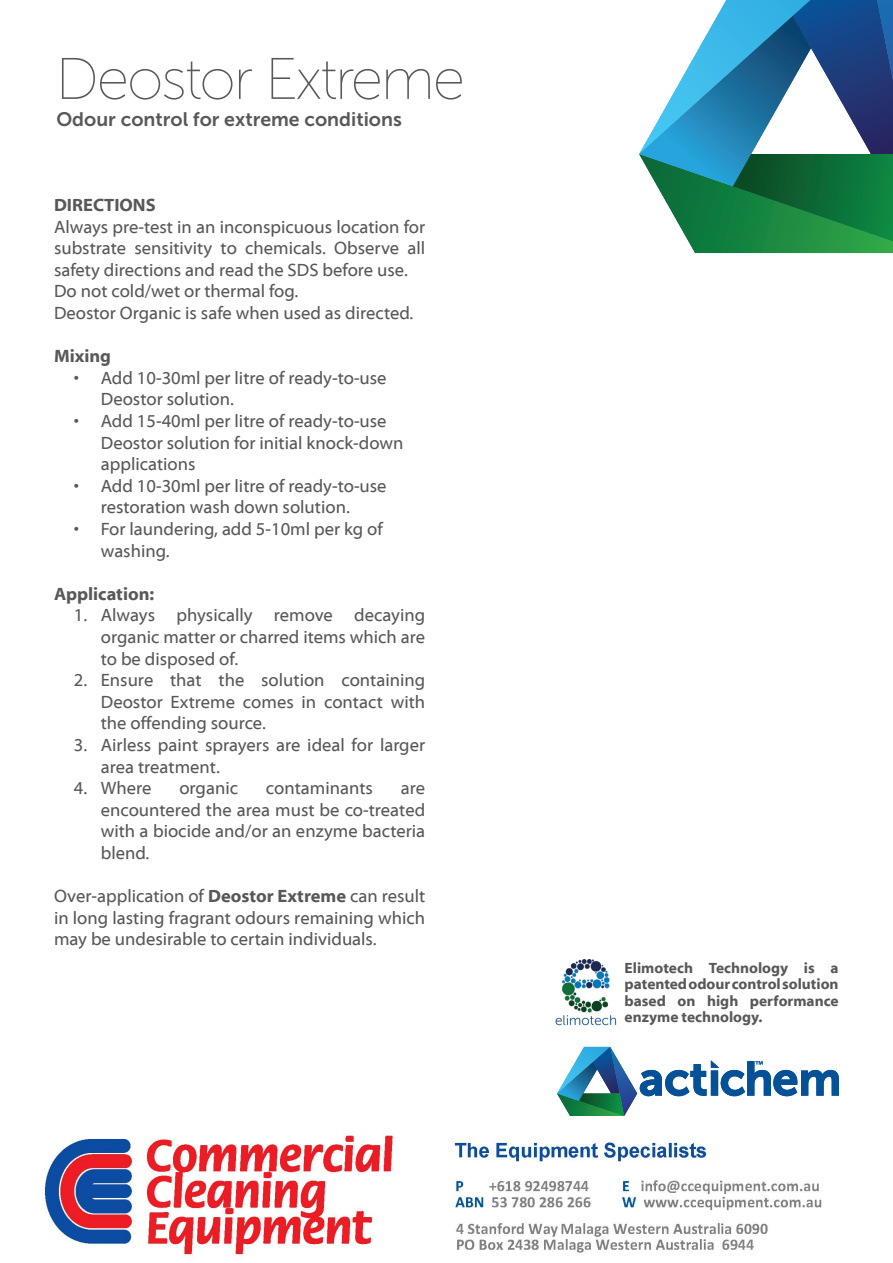
<style>
.page{position:relative;width:893px;height:1263px;background:#fff}
.page>*{position:absolute;margin:0;border:0;box-sizing:border-box;transform-origin:0 0}
.t1{font:300 58.5px "Museo Sans Display";color:#57585a}
.t2{font:19.5px "Museo Sans 700";color:#57585a}
.t3{font:18px/21.6px "Myriad Web Pro";color:#57585a;text-align:justify}
.t4{font:700 18px "Myriad Web Pro";color:#57585a}
.t5{font:700 15px/16.5px "Myriad Web Pro";color:#57585a;text-align:justify}
.s1{font-weight:700}
</style>
<div class="page">
<svg style="left:639px;top:0;width:254px;height:253px"></svg>
<svg style="left:557px;top:1047px;width:282px;height:69px"></svg>
<img style="left:555px;top:960px;width:61px;height:66px">
<img style="left:43px;top:1134px;width:779px;height:123px">
<p class="t1" style="left:56px;top:48px;width:409px">Deostor Extreme</p>
<p class="t2" style="left:56px;top:108px;width:347px">Odour control for extreme conditions</p>
<p class="t4" style="left:54px;top:195px;width:103px">DIRECTIONS</p>
<p class="t3" style="left:54px;top:216px;width:373px">Always pre-test in an inconspicuous location for substrate sensitivity to chemicals. Observe all safety directions and read the SDS before use.</p>
<p class="t3" style="left:54px;top:281px;width:246px">Do not cold/wet or thermal fog.</p>
<p class="t3" style="left:54px;top:303px;width:361px">Deostor Organic is safe when used as directed.</p>
<p class="t4" style="left:54px;top:346px;width:59px">Mixing</p>
<p class="t3" style="left:101px;top:367px;width:287px;text-indent:-27px">• Add 10-30ml per litre of ready-to-use<br>Deostor solution.</p>
<p class="t3" style="left:101px;top:411px;width:304px;text-align:left;text-indent:-27px">• Add 15-40ml per litre of ready-to-use<br>Deostor solution for initial knock-down applications</p>
<p class="t3" style="left:74px;top:475px;width:314px;text-align:center">• Add 10-30ml per litre of ready-to-use restoration wash down solution.</p>
<p class="t3" style="left:101px;top:519px;width:284px;text-indent:-27px">• For laundering, add 5-10ml per kg of washing.</p>
<p class="t4" style="left:54px;top:584px;width:102px">Application:</p>
<p class="t3" style="left:101px;top:605px;width:326px;text-indent:-27px">1. Always physically remove decaying organic matter or charred items which are to be disposed of.</p>
<p class="t3" style="left:101px;top:670px;width:326px;text-indent:-27px">2. Ensure that the solution containing Deostor Extreme comes in contact with the offending source.</p>
<p class="t3" style="left:101px;top:735px;width:326px;text-indent:-27px">3. Airless paint sprayers are ideal for larger area treatment.</p>
<p class="t3" style="left:74px;top:778px;width:79px">4. Where</p>
<p class="t3" style="left:179px;top:778px;width:60px">organic</p>
<p class="t3" style="left:266px;top:778px;width:109px">contaminants</p>
<p class="t3" style="left:101px;top:778px;width:326px;text-indent:300px">are encountered the area must be co-treated with a biocide and/or an enzyme bacteria blend.</p>
<p class="t3" style="left:54px;top:886px;width:373px">Over-application of <span class="s1">Deostor Extreme</span> can result in long lasting fragrant odours remaining which may be undesirable to certain individuals.</p>
<p class="t5" style="left:625px;top:960px;width:216px">Elimotech Technology is a patented odour control solution based on high performance enzyme technology.</p>
</div>
